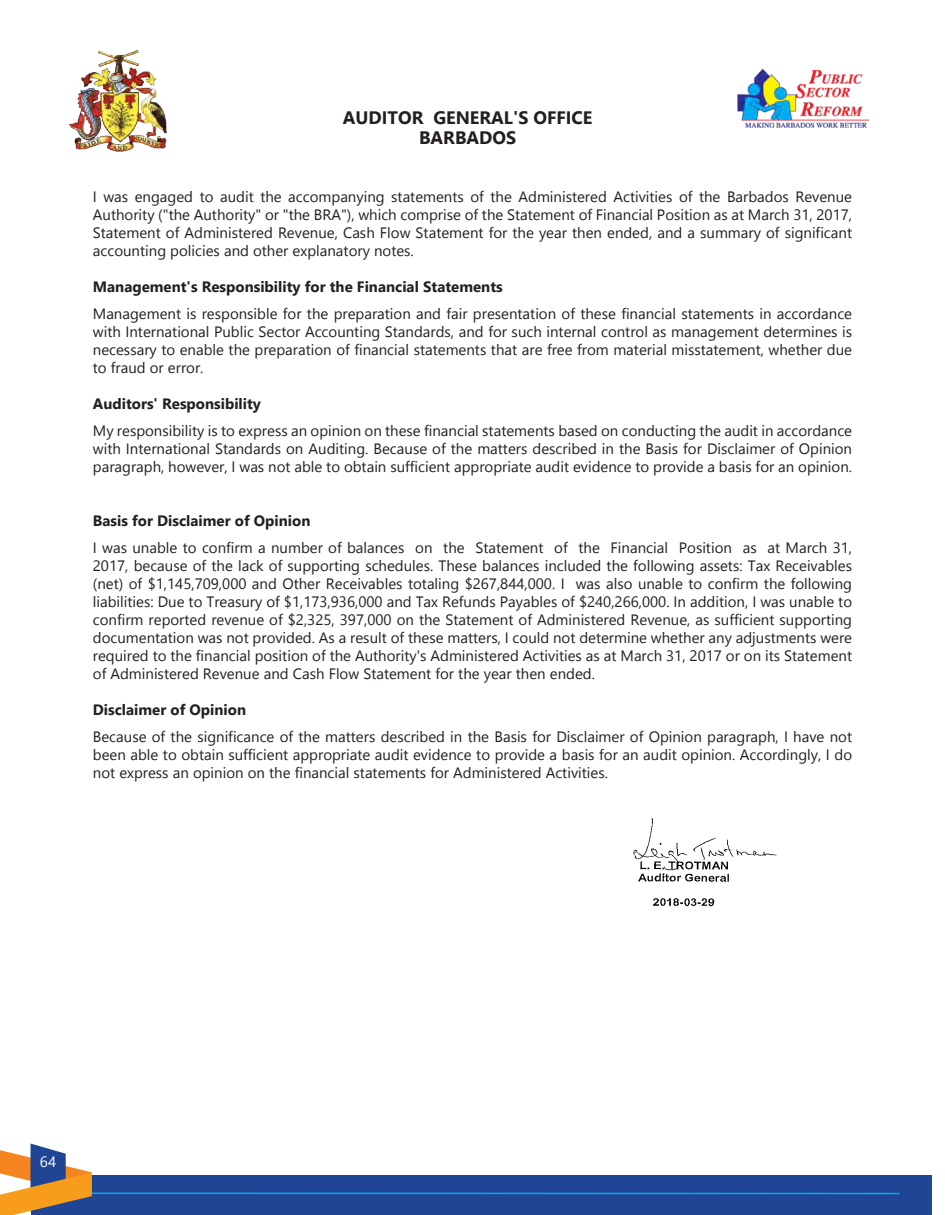
<style>
.page{position:relative;width:945px;height:1215px;background:#fff}
.page>*{position:absolute;margin:0;border:0;box-sizing:border-box;transform-origin:0 0}
.t1{font:700 18px "Nirmala UI";color:#231f20}
.t2{font:15px/18px "Nirmala UI";color:#231f20;text-align:justify}
.t3{font:700 15px "Nirmala UI";color:#231f20}
.t4{font:15px "Nirmala UI";color:#fff}
</style>
<div class="page">
<div style="left:31px;top:1176px;width:901px;height:39px;background:#1f4594"></div>
<hr style="left:81px;top:1193px;width:819px;height:1px;background:#00aeef">
<svg style="left:0;top:1144px;width:92px;height:71px"></svg>
<img style="left:737px;top:68px;width:132px;height:60px">
<img style="left:69px;top:50px;width:98px;height:102px">
<img style="left:633px;top:818px;width:144px;height:89px">
<p class="t1" style="left:343px;top:102px;width:251px">AUDITOR GENERAL'S OFFICE</p>
<p class="t1" style="left:419px;top:122px;width:99px">BARBADOS</p>
<p class="t2" style="left:93px;top:186px;width:761px">I was engaged to audit the accompanying statements of the Administered Activities of the Barbados Revenue Authority ("the Authority" or "the BRA"), which comprise of the Statement of Financial Position as at March 31, 2017, Statement of Administered Revenue, Cash Flow Statement for the year then ended, and a summary of significant accounting policies and other explanatory notes.</p>
<p class="t3" style="left:93px;top:273px;width:411px">Management's Responsibility for the Financial Statements</p>
<p class="t2" style="left:93px;top:303px;width:761px">Management is responsible for the preparation and fair presentation of these financial statements in accordance with International Public Sector Accounting Standards, and for such internal control as management determines is necessary to enable the preparation of financial statements that are free from material misstatement, whether due to fraud or error.</p>
<p class="t3" style="left:93px;top:390px;width:170px">Auditors' Responsibility</p>
<p class="t2" style="left:93px;top:420px;width:761px">My responsibility is to express an opinion on these financial statements based on conducting the audit in accordance with International Standards on Auditing. Because of the matters described in the Basis for Disclaimer of Opinion paragraph, however, I was not able to obtain sufficient appropriate audit evidence to provide a basis for an opinion.</p>
<p class="t3" style="left:93px;top:507px;width:219px">Basis for Disclaimer of Opinion</p>
<p class="t2" style="left:93px;top:537px;width:761px">I was unable to confirm a number of balances on the Statement of the Financial Position as at March 31, 2017, because of the lack of supporting schedules. These balances included the following assets: Tax Receivables (net) of $1,145,709,000 and Other Receivables totaling $267,844,000. I was also unable to confirm the following liabilities: Due to Treasury of $1,173,936,000 and Tax Refunds Payables of $240,266,000. In addition, I was unable to confirm reported revenue of $2,325, 397,000 on the Statement of Administered Revenue, as sufficient supporting documentation was not provided. As a result of these matters, I could not determine whether any adjustments were required to the financial position of the Authority's Administered Activities as at March 31, 2017 or on its Statement of Administered Revenue and Cash Flow Statement for the year then ended.</p>
<p class="t3" style="left:93px;top:696px;width:155px">Disclaimer of Opinion</p>
<p class="t2" style="left:93px;top:726px;width:761px">Because of the significance of the matters described in the Basis for Disclaimer of Opinion paragraph, I have not been able to obtain sufficient appropriate audit evidence to provide a basis for an audit opinion. Accordingly, I do not express an opinion on the financial statements for Administered Activities.</p>
<p class="t4" style="left:40px;top:1150px;width:18px">64</p>
</div>
